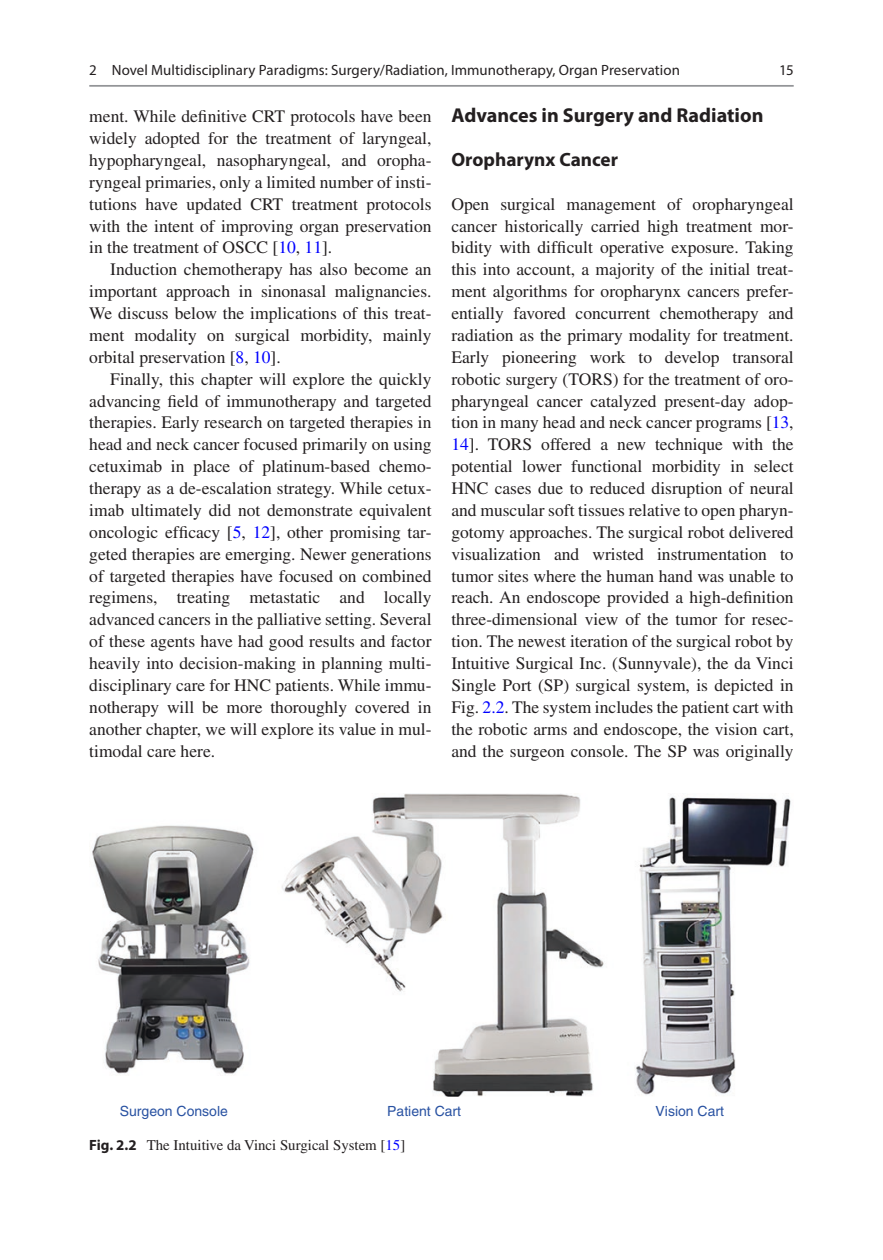
<style>
.page{position:relative;width:883px;height:1260px;background:#fff}
.page>*{position:absolute;margin:0;border:0;box-sizing:border-box;transform-origin:0 0}
._1_hd{font:700 20.12px "Myriad Pro";color:#231f20}
._1_hd_2_hd{font:700 19.25px "Myriad Pro";color:#231f20}
.Text{font:17.5px/21.9px "Times LT Std";color:#231f20;text-align:justify}
.Text_flush{font:17.5px/21.9px "Times LT Std";color:#231f20;text-align:justify}
.t1{font:14.88px "Myriad Pro";letter-spacing:.005em;color:#231f20}
.t2{font:14.88px "Times LT Std";color:#231f20}
.t3{font:14px "Helvetica 2";color:#2952a2}
.s1{color:#00f}
.s2{font-family:"Myriad Pro";font-weight:700}
</style>
<div class="page">
<img style="left:92px;top:794px;width:699px;height:302px">
<hr style="left:89px;top:85px;width:705px;height:2px;background:#939598">
<p class="t1" style="left:89px;top:61px;width:592px">2 Novel Multidisciplinary Paradigms: Surgery/Radiation, Immunotherapy, Organ Preservation</p>
<p class="t1" style="left:779px;top:61px;width:16px">15</p>
<p class="Text" style="left:89px;top:105px;width:344px">ment. While definitive CRT protocols have been widely adopted for the treatment of laryngeal, hypopharyngeal, nasopharyngeal, and oropha&shy;ryngeal primaries, only a limited number of insti&shy;tutions have updated CRT treatment protocols with the intent of improving organ preservation in the treatment of OSCC [<span class="s1">10</span>, <span class="s1">11</span>].</p>
<p class="Text" style="left:89px;top:258px;width:344px;text-indent:21px">Induction chemotherapy has also become an important approach in sinonasal malignancies.<br>We discuss below the implications of this treat&shy;ment modality on surgical morbidity, mainly orbital preservation [<span class="s1">8</span>, <span class="s1">10</span>].</p>
<p class="Text" style="left:89px;top:368px;width:344px;text-indent:21px">Finally, this chapter will explore the quickly advancing field of immunotherapy and targeted therapies. Early research on targeted therapies in head and neck cancer focused primarily on using cetuximab in place of platinum-based chemo&shy;therapy as a de-escalation strategy. While cetux&shy;imab ultimately did not demonstrate equivalent oncologic efficacy [<span class="s1">5</span>, <span class="s1">12</span>], other promising tar&shy;geted therapies are emerging. Newer generations of targeted therapies have focused on combined regimens, treating metastatic and locally advanced cancers in the palliative setting. Several of these agents have had good results and factor heavily into decision-making in planning multi&shy;disciplinary care for HNC patients. While immu&shy;notherapy will be more thoroughly covered in another chapter, we will explore its value in mul&shy;timodal care here.</p>
<h2 class="_1_hd" style="left:451px;top:102px;width:314px">Advances in Surgery and Radiation</h2>
<h3 class="_1_hd_2_hd" style="left:451px;top:147px;width:168px">Oropharynx Cancer</h3>
<p class="Text_flush" style="left:451px;top:193px;width:344px">Open surgical management of oropharyngeal cancer historically carried high treatment mor&shy;bidity with difficult operative exposure. Taking this into account, a majority of the initial treat&shy;ment algorithms for oropharynx cancers prefer&shy;entially favored concurrent chemotherapy and radiation as the primary modality for treatment.<br>Early pioneering work to develop transoral robotic surgery (TORS) for the treatment of oro&shy;pharyngeal cancer catalyzed present-day adop&shy;tion in many head and neck cancer programs [<span class="s1">13</span>, <span class="s1">14</span>]. TORS offered a new technique with the potential lower functional morbidity in select HNC cases due to reduced disruption of neural and muscular soft tissues relative to open pharyn&shy;gotomy approaches. The surgical robot delivered visualization and wristed instrumentation to tumor sites where the human hand was unable to reach. An endoscope provided a high-definition three-dimensional view of the tumor for resec&shy;tion. The newest iteration of the surgical robot by Intuitive Surgical Inc. (Sunnyvale), the da Vinci Single Port (SP) surgical system, is depicted in Fig. <span class="s1">2.2</span>. The system includes the patient cart with the robotic arms and endoscope, the vision cart, and the surgeon console. The SP was originally</p>
<p class="t3" style="left:120px;top:1103px;width:110px">Surgeon Console</p>
<p class="t3" style="left:387px;top:1103px;width:75px">Patient Cart</p>
<p class="t3" style="left:656px;top:1103px;width:70px">Vision Cart</p>
<p class="t2" style="left:89px;top:1137px;width:318px"><span class="s2">Fig. 2.2</span> The Intuitive da Vinci Surgical System [<span class="s1">15</span>]</p>
</div>
